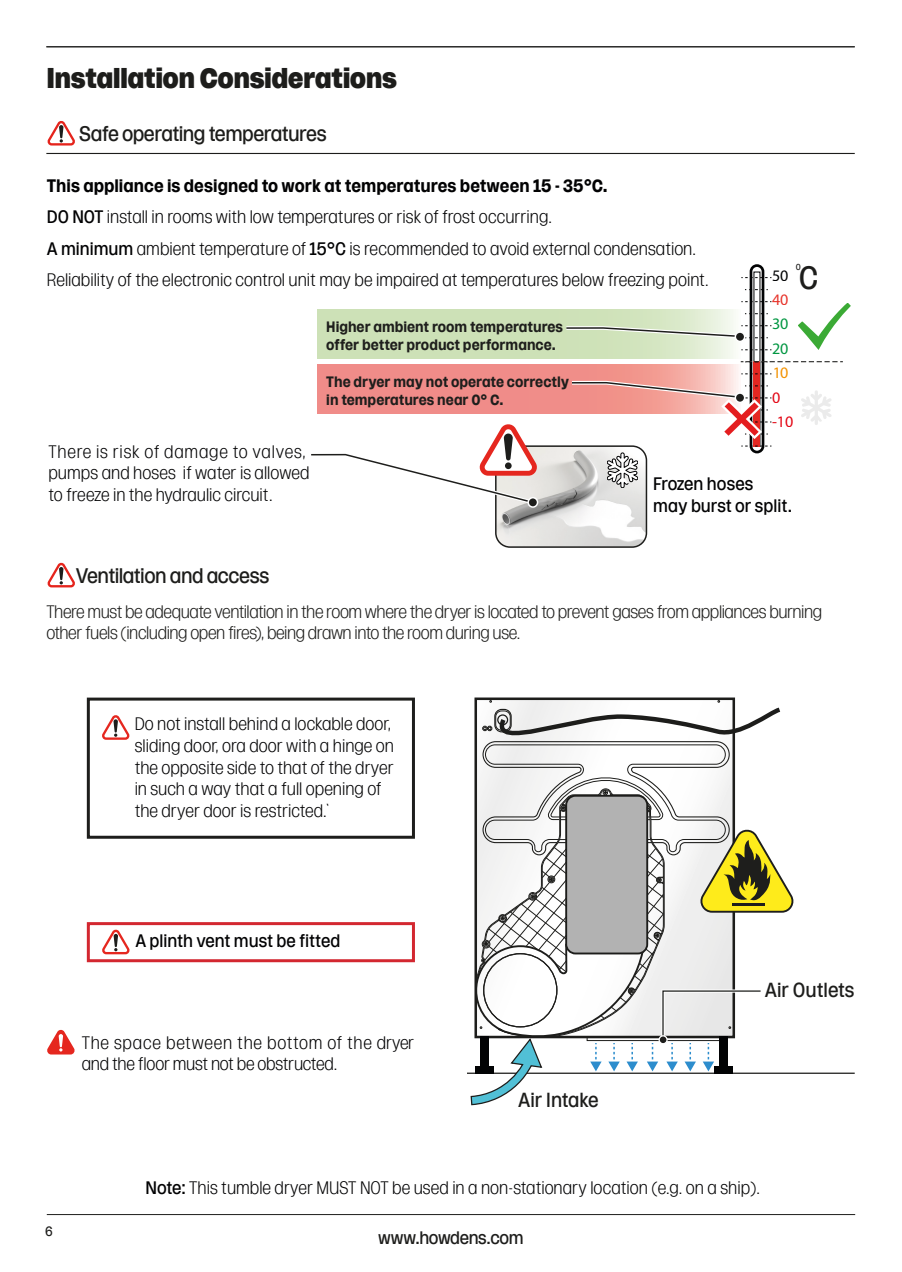
<style>
.page{position:relative;width:902px;height:1272px;background:#fff}
.page>*{position:absolute;margin:0;border:0;box-sizing:border-box;transform-origin:0 0}
.t1{font:32.1px "Rooster";color:#1d1d1b}
.KC_Sect_Header_Roo19{font:900 28.5px "Rooster";letter-spacing:-.02em;color:#1d1d1b}
.KC_Sub_Section_Heade{font:21px "Rooster";letter-spacing:-.025em;color:#1d1d1b}
.KC_Body_No_INDENT{font:21px "Rooster";letter-spacing:-.025em;color:#1d1d1b}
.t2{font:20.25px "Rooster";color:#1d1d1b}
.t3{font:300 18px/21.6px "Rooster";color:#020203}
.KC_Body_No_INDENT-2{font:300 18px/21.6px "Rooster";letter-spacing:-.025em;color:#1d1d1b}
.t4{font:700 18px "Rooster";color:#020203}
.t5{font:18px/21.6px "Rooster";color:#020203}
.t6{font:18px "Rooster";letter-spacing:-.02em;color:#1d1d1b}
.t7{font:16.05px/24.3px "Myriad Pro";color:#e30614}
.t8{font:16.05px/24.6px "Myriad Pro";color:#009641}
.t9{font:16.05px "Myriad Pro";color:#020304}
.t10{font:16.05px "Myriad Pro";color:#e7342b}
.t11{font:700 15px/18px "Rooster";color:#1e1e1c}
.t12{font:13.5px "Rooster";color:#1d1d1b}
.t13{font:8.7px "Rooster";color:#1d1d1b}
.s1{font-weight:400}
.s2{color:#f39200}
</style>
<div class="page">
<hr style="left:47px;top:1214px;width:808px;height:1px;background:#1d1d1b">
<hr style="left:46px;top:153px;width:808px;height:1px;background:#1d1d1b">
<svg style="left:47px;top:121px;width:28px;height:25px"></svg>
<svg style="left:47px;top:562px;width:28px;height:26px"></svg>
<div style="left:317px;top:309px;width:423px;height:49px;background:#cde1b7"></div>
<svg style="left:317px;top:364px;width:422px;height:49px;background:#f0918d"></svg>
<img style="left:495px;top:448px;width:151px;height:99px">
<div style="left:495px;top:445px;width:152px;height:103px;border:2px solid #1e1e1c;border-radius:14px"></div>
<svg style="left:311px;top:424px;width:231px;height:83px"></svg>
<div style="left:528px;top:497px;width:9px;height:10px;background:#1e1e1c;border-radius:50%"></div>
<div style="left:527px;top:497px;width:11px;height:11px;border:2px solid #fff;border-radius:50%"></div>
<div style="left:749px;top:264px;width:15px;height:189px;border:3px solid #020304;border-radius:6px"></div>
<div style="left:753px;top:361px;width:6px;height:85px;background:#e52721"></div>
<svg style="left:741px;top:446px;width:30px;height:1px"></svg>
<img style="left:721px;top:401px;width:40px;height:37px">
<svg style="left:568px;top:373px;width:203px;height:28px;background:#e3a49f"></svg>
<svg style="left:562px;top:277px;width:289px;height:85px"></svg>
<div style="left:735px;top:332px;width:9px;height:9px;background:#1e1e1c;border-radius:50%"></div>
<div style="left:734px;top:331px;width:11px;height:11px;border:2px solid #fff;border-radius:50%"></div>
<div style="left:735px;top:393px;width:9px;height:9px;background:#1e1e1c;border-radius:50%"></div>
<div style="left:734px;top:392px;width:11px;height:11px;border:2px solid #fff;border-radius:50%"></div>
<svg style="left:801px;top:390px;width:30px;height:35px"></svg>
<svg style="left:607px;top:453px;width:30px;height:34px"></svg>
<hr style="left:467px;top:1072px;width:387px;height:1px;background:#1d1d1b">
<svg style="left:470px;top:700px;width:327px;height:405px"></svg>
<div style="left:87px;top:697px;width:328px;height:141px;border:3px solid #1e1e1c"></div>
<div style="left:87px;top:922px;width:328px;height:40px;border:3px solid #d32730"></div>
<svg style="left:47px;top:1029px;width:28px;height:25px"></svg>
<svg style="left:102px;top:715px;width:28px;height:25px"></svg>
<svg style="left:102px;top:929px;width:28px;height:25px"></svg>
<hr style="left:46px;top:46px;width:808px;height:1px;background:#1d1d1b">
<p class="KC_Sect_Header_Roo19" style="left:46px;top:63px;width:352px">Installation Considerations</p>
<p class="KC_Sub_Section_Heade" style="left:79px;top:123px;width:249px">Safe operating temperatures</p>
<p class="t4" style="left:47px;top:176px;width:562px">This appliance is designed to work at temperatures between 15 - 35°C.</p>
<p class="t3" style="left:47px;top:206px;width:506px"><span class="s1">DO NOT</span> install in rooms with low temperatures or risk of frost occurring.</p>
<p class="t3" style="left:47px;top:237px;width:650px"><span class="s1">A minimum</span> ambient temperature of <span class="s1">15°C</span> is recommended to avoid external condensation.</p>
<p class="t3" style="left:47px;top:269px;width:663px">Reliability of the electronic control unit may be impaired at temperatures below freezing point.</p>
<p class="t11" style="left:326px;top:317px;width:238px">Higher ambient room temperatures offer better product performance.</p>
<p class="t11" style="left:326px;top:373px;width:244px">The dryer may not operate correctly in temperatures near 0° C.</p>
<p class="t13" style="left:795px;top:262px;width:7px">0</p>
<p class="t1" style="left:798px;top:261px;width:21px">C</p>
<p class="t9" style="left:772px;top:265px;width:18px">50</p>
<p class="t10" style="left:772px;top:289px;width:18px">40</p>
<p class="t8" style="left:772px;top:311px;width:18px">30<br>20</p>
<p class="t7" style="left:772px;top:360px;width:23px"><span class="s2">10<br></span>0 -10</p>
<p class="t3" style="left:48px;top:440px;width:263px">There is risk of damage to valves, pumps and hoses if water is allowed to freeze in the hydraulic circuit.</p>
<p class="t5" style="left:653px;top:473px;width:140px">Frozen hoses may burst or split.</p>
<p class="KC_Body_No_INDENT" style="left:76px;top:564px;width:195px">Ventilation and access</p>
<p class="KC_Body_No_INDENT-2" style="left:46px;top:600px;width:777px">There must be adequate ventilation in the room where the dryer is located to prevent gases from appliances burning other fuels (including open fires), being drawn into the room during use.</p>
<p class="t3" style="left:135px;top:713px;width:261px">Do not install behind a lockable door, sliding door, ora door with a hinge on the opposite side to that of the dryer in such a way that a full opening of the dryer door is restricted.`</p>
<p class="t5" style="left:135px;top:930px;width:206px">A plinth vent must be fitted</p>
<p class="t3" style="left:82px;top:1031px;width:334px">The space between the bottom of the dryer and the floor must not be obstructed.</p>
<p class="t2" style="left:518px;top:1089px;width:82px">Air Intake</p>
<p class="t2" style="left:764px;top:978px;width:91px">Air Outlets</p>
<p class="t12" style="left:45px;top:1223px;width:9px">6</p>
<p class="t3" style="left:145px;top:1176px;width:616px"><span class="s1">Note:</span> This tumble dryer MUST NOT be used in a non-stationary location (e.g. on a ship).</p>
<p class="t6" style="left:378px;top:1228px;width:147px">www.howdens.com</p>
</div>
